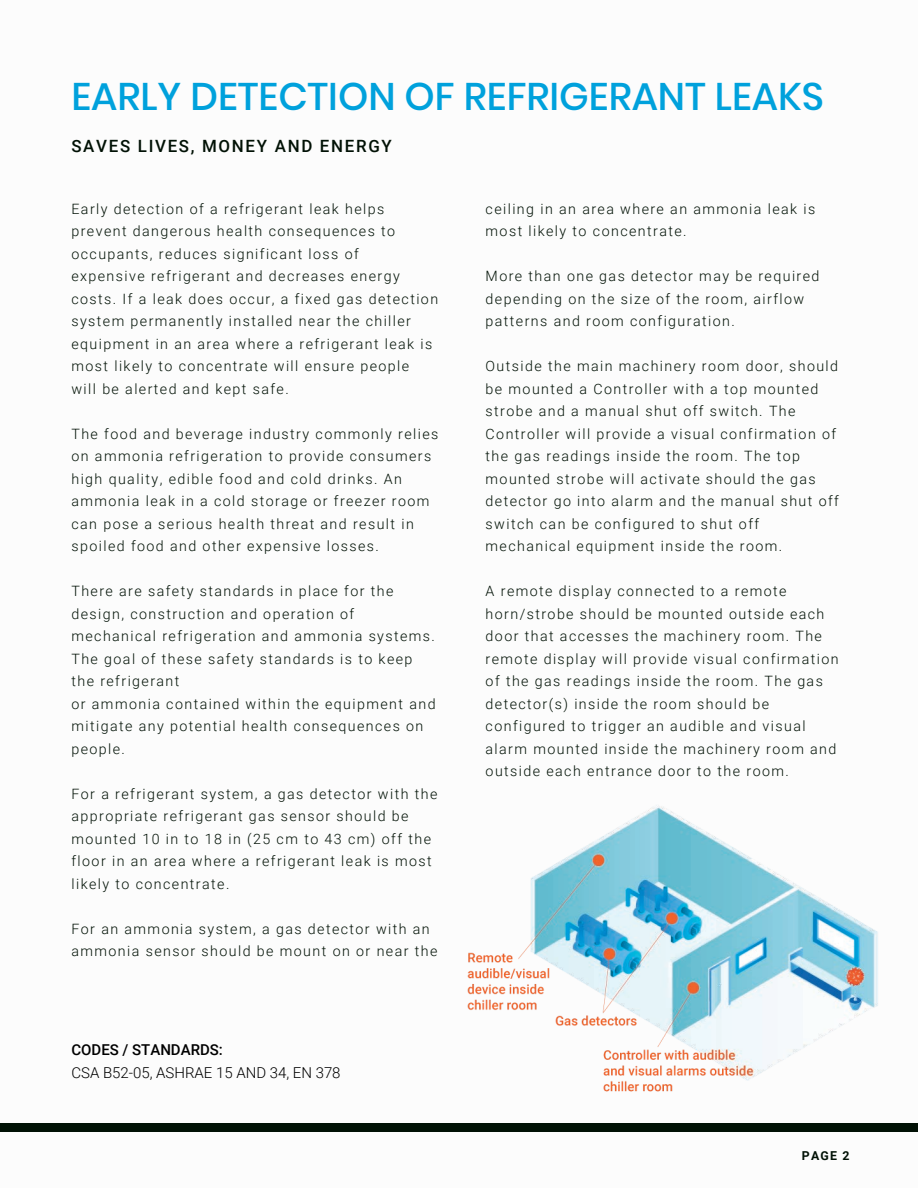
<style>
.page{position:relative;width:918px;height:1188px;background:#fff}
.page>*{position:absolute;margin:0;border:0;box-sizing:border-box;transform-origin:0 0}
.t1{font:500 38.4px "Poppins";color:#00a1dc}
.t2{font:500 16.95px "Roboto";letter-spacing:.1em;color:#011105}
.t3{font:300 15px "Roboto";color:#000}
.t4{font:500 15px "Roboto";color:#000}
.t5{font:300 14.25px/22.5px "Roboto";letter-spacing:.1em;color:#011105}
.t6{font:700 12.3px "Roboto";color:#011105}
</style>
<div class="page">
<div style="left:0;top:1124px;width:918px;height:7px;background:#011105"></div>
<img style="left:467px;top:805px;width:411px;height:287px">
<h1 class="t1" style="left:71px;top:70px;width:754px">EARLY DETECTION OF REFRIGERANT LEAKS</h1>
<p class="t2" style="left:71px;top:137px;width:322px">SAVES LIVES, MONEY AND ENERGY</p>
<p class="t5" style="left:71px;top:197px;width:368px">Early detection of a refrigerant leak helps prevent dangerous health consequences to occupants, reduces significant loss of<br>expensive refrigerant and decreases energy costs. If a leak does occur, a fixed gas detection system permanently installed near the chiller equipment in an area where a refrigerant leak is most likely to concentrate will ensure people<br>will be alerted and kept safe.</p>
<p class="t5" style="left:71px;top:422px;width:368px">The food and beverage industry commonly relies on ammonia refrigeration to provide consumers high quality, edible food and cold drinks. An ammonia leak in a cold storage or freezer room can pose a serious health threat and result in spoiled food and other expensive losses.</p>
<p class="t5" style="left:71px;top:580px;width:366px">There are safety standards in place for the design, construction and operation of mechanical refrigeration and ammonia systems.<br>The goal of these safety standards is to keep the refrigerant<br>or ammonia contained within the equipment and mitigate any potential health consequences on people.</p>
<p class="t5" style="left:71px;top:782px;width:367px">For a refrigerant system, a gas detector with the appropriate refrigerant gas sensor should be mounted 10 in to 18 in (25 cm to 43 cm) off the floor in an area where a refrigerant leak is most likely to concentrate.</p>
<p class="t5" style="left:71px;top:917px;width:367px">For an ammonia system, a gas detector with an ammonia sensor should be mount on or near the</p>
<p class="t4" style="left:71px;top:1042px;width:153px">CODES / STANDARDS:</p>
<p class="t3" style="left:71px;top:1064px;width:271px">CSA B52-05, ASHRAE 15 AND 34, EN 378</p>
<p class="t5" style="left:486px;top:197px;width:331px">ceiling in an area where an ammonia leak is most likely to concentrate.</p>
<p class="t5" style="left:486px;top:265px;width:335px">More than one gas detector may be required depending on the size of the room, airflow patterns and room configuration.</p>
<p class="t5" style="left:486px;top:355px;width:355px">Outside the main machinery room door, should be mounted a Controller with a top mounted strobe and a manual shut off switch. The Controller will provide a visual confirmation of the gas readings inside the room. The top mounted strobe will activate should the gas detector go into alarm and the manual shut off switch can be configured to shut off mechanical equipment inside the room.</p>
<p class="t5" style="left:486px;top:580px;width:354px">A remote display connected to a remote horn/strobe should be mounted outside each door that accesses the machinery room. The remote display will provide visual confirmation of the gas readings inside the room. The gas detector(s) inside the room should be configured to trigger an audible and visual alarm mounted inside the machinery room and outside each entrance door to the room.</p>
<p class="t6" style="left:802px;top:1148px;width:49px">PAGE 2</p>
</div>
